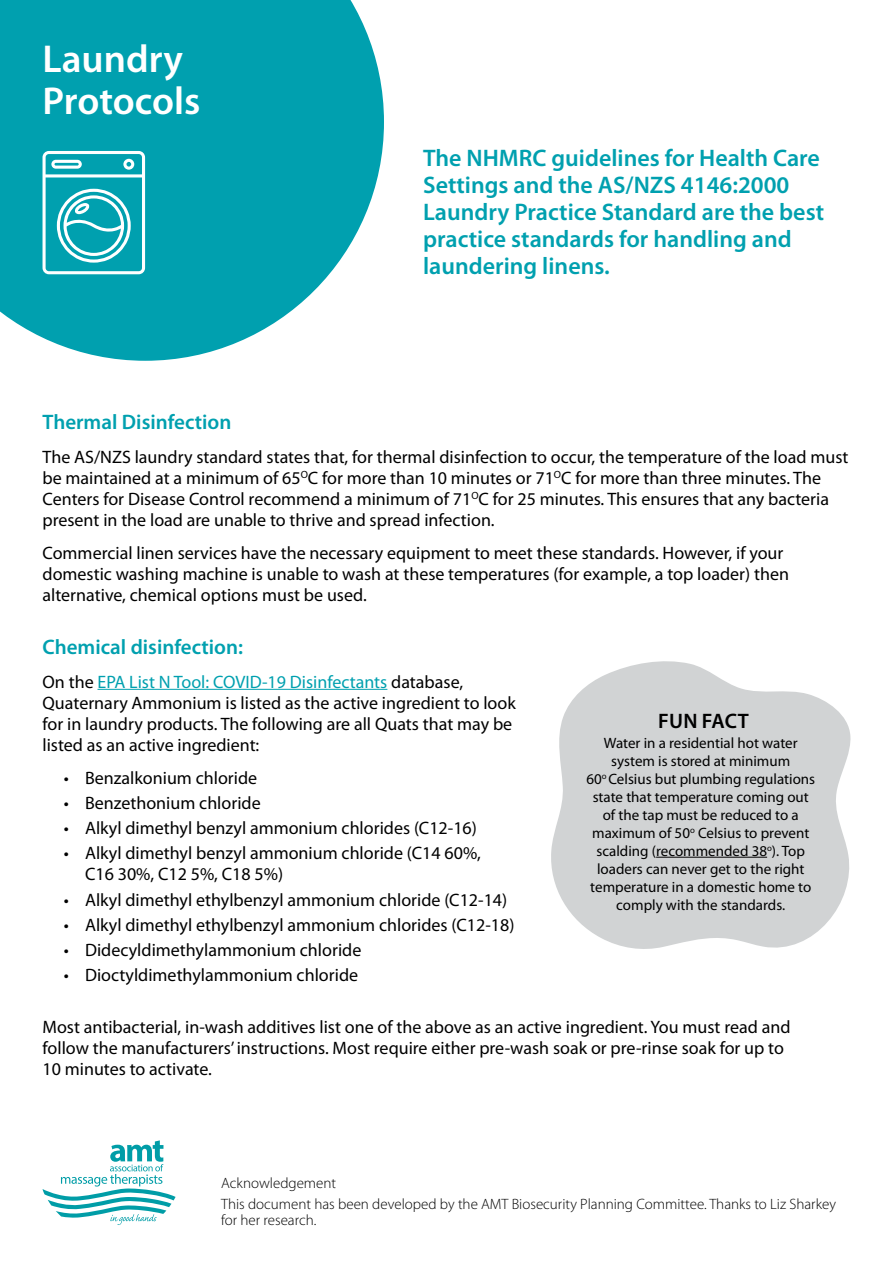
<style>
.page{position:relative;width:893px;height:1263px;background:#fff}
.page>*{position:absolute;margin:0;border:0;box-sizing:border-box;transform-origin:0 0}
.t1{font:600 39px/42px "Myriad Pro";color:#fff}
.t2{font:600 24px/27px "Myriad Pro";color:#00a0af}
.t3{font:600 21px "Myriad Pro";color:#00a0af}
.t4{font:600 21px "Myriad Pro";letter-spacing:.02em;color:#000}
.Body_Copy{font:18px/21px "Myriad Pro";color:#000}
.Bullet_Points{font:18px/21px "Myriad Pro";color:#000}
.Fun_Fact_Copy{font:15px/18px "Myriad Pro";color:#000;text-align:center}
.Footer_text{font:300 15px/16.2px "Myriad Pro";color:#000}
.s1{color:#00a0af}
</style>
<div class="page">
<svg style="left:0;top:0;width:384px;height:361px;background:#20acb9"></svg>
<svg style="left:551px;top:661px;width:300px;height:288px;fill:#d1d3d4"></svg>
<hr style="left:656px;top:857px;width:111px;height:1px;background:#000">
<svg style="left:43px;top:1140px;width:133px;height:85px"></svg>
<svg style="left:43px;top:151px;width:102px;height:123px"></svg>
<hr style="left:98px;top:689px;width:289px;height:1px;background:#00a0af">
<h1 class="t1" style="left:43px;top:37px;width:159px">Laundry<br>Protocols</h1>
<h3 class="t3" style="left:43px;top:409px;width:190px">Thermal Disinfection</h3>
<h2 class="t2" style="left:423px;top:144px;width:402px">The NHMRC guidelines for Health Care Settings and the AS/NZS 4146:2000<br>Laundry Practice Standard are the best practice standards for handling and laundering linens.</h2>
<p class="Body_Copy" style="left:43px;top:446px;width:807px">The AS/NZS laundry standard states that, for thermal disinfection to occur, the temperature of the load must be maintained at a minimum of 65<sup>O</sup>C for more than 10 minutes or 71<sup>O</sup>C for more than three minutes. The Centers for Disease Control recommend a minimum of 71<sup>O</sup>C for 25 minutes. This ensures that any bacteria present in the load are unable to thrive and spread infection.</p>
<p class="Body_Copy" style="left:43px;top:542px;width:748px">Commercial linen services have the necessary equipment to meet these standards. However, if your domestic washing machine is unable to wash at these temperatures (for example, a top loader) then alternative, chemical options must be used.</p>
<h3 class="t3" style="left:43px;top:634px;width:202px">Chemical disinfection:</h3>
<p class="Body_Copy" style="left:43px;top:671px;width:475px">On the <span class="s1">EPA List N Tool: COVID-19 Disinfectants</span> database, Quaternary Ammonium is listed as the active ingredient to look for in laundry products. The following are all Quats that may be listed as an active ingredient:</p>
<p class="Bullet_Points" style="left:64px;top:767px;width:195px">• Benzalkonium chloride</p>
<p class="Bullet_Points" style="left:64px;top:792px;width:198px">• Benzethonium chloride</p>
<p class="Bullet_Points" style="left:64px;top:817px;width:415px">• Alkyl dimethyl benzyl ammonium chlorides (C12-16)</p>
<p class="Bullet_Points" style="left:85px;top:842px;width:397px;text-indent:-21px">• Alkyl dimethyl benzyl ammonium chloride (C14 60%,<br>C16 30%, C12 5%, C18 5%)</p>
<p class="Bullet_Points" style="left:64px;top:889px;width:445px">• Alkyl dimethyl ethylbenzyl ammonium chloride (C12-14)</p>
<p class="Bullet_Points" style="left:64px;top:914px;width:452px">• Alkyl dimethyl ethylbenzyl ammonium chlorides (C12-18)</p>
<p class="Bullet_Points" style="left:64px;top:939px;width:299px">• Didecyldimethylammonium chloride</p>
<p class="Bullet_Points" style="left:64px;top:964px;width:296px">• Dioctyldimethylammonium chloride</p>
<h4 class="t4" style="left:658px;top:708px;width:92px">FUN FACT</h4>
<p class="Fun_Fact_Copy" style="left:586px;top:733px;width:230px">Water in a residential hot water system is stored at minimum<br>60<sup>o</sup> Celsius but plumbing regulations state that temperature coming out of the tap must be reduced to a maximum of 50<sup>o</sup> Celsius to prevent scalding (recommended 38<sup>o</sup>). Top loaders can never get to the right temperature in a domestic home to comply with the standards.</p>
<p class="Body_Copy" style="left:43px;top:1016px;width:750px">Most antibacterial, in-wash additives list one of the above as an active ingredient. You must read and follow the manufacturers’ instructions. Most require either pre-wash soak or pre-rinse soak for up to<br>10 minutes to activate.</p>
<p class="Footer_text" style="left:221px;top:1175px;width:117px">Acknowledgement</p>
<p class="Footer_text" style="left:221px;top:1195px;width:617px">This document has been developed by the AMT Biosecurity Planning Committee. Thanks to Liz Sharkey for her research.</p>
</div>
